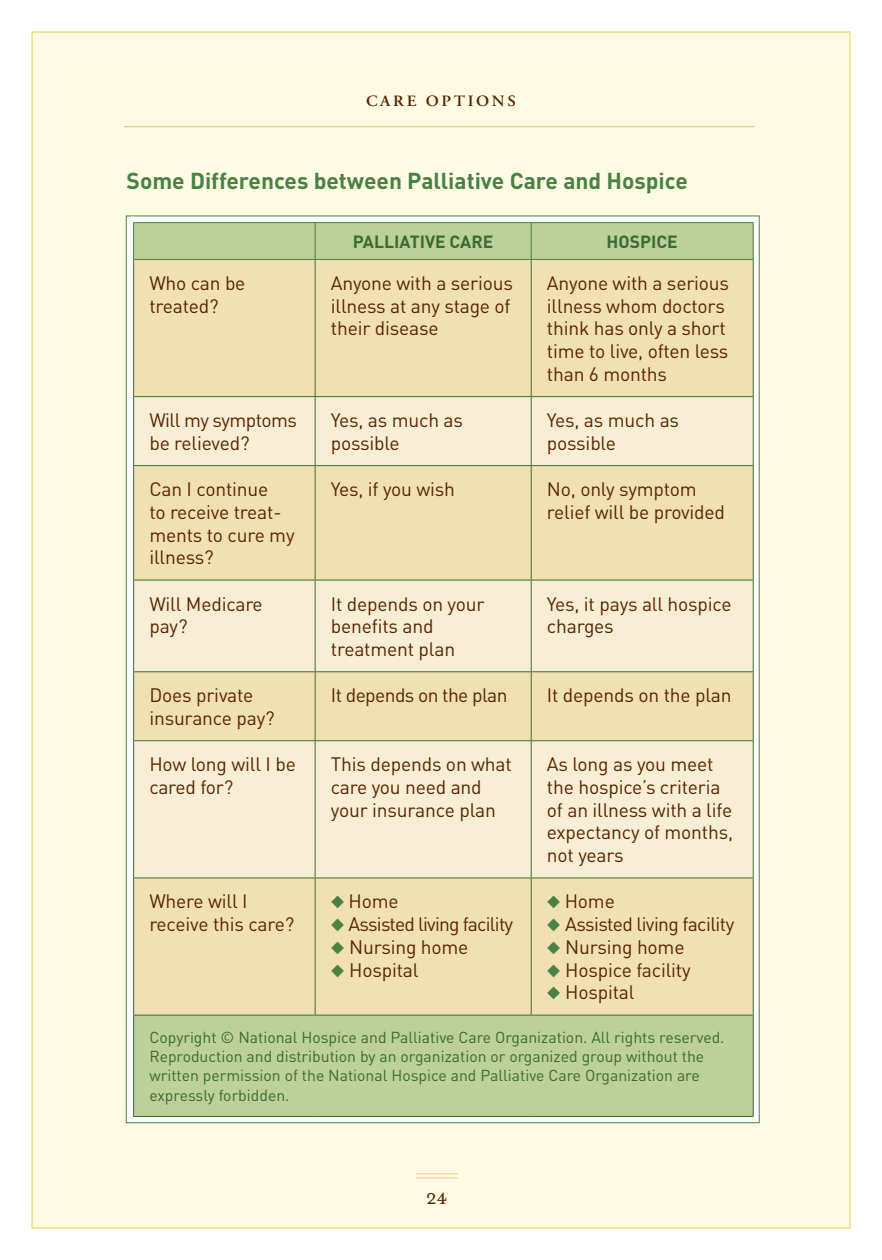
<style>
.page{position:relative;width:882px;height:1260px;background:#fff}
.page>*{position:absolute;margin:0;border:0;box-sizing:border-box;transform-origin:0 0}
.t1{font:24.5px "Mrs Eaves Small Caps";color:#572500}
.t2{font:700 22.75px "DINOT";color:#488143}
.t3{font:19.25px/22.8px "DINOT";letter-spacing:-.01em;color:#572500}
.t4{font:19.25px/22.8px "DINOT";letter-spacing:-.03em;color:#572500}
.t5{font:19.25px "DINOT";letter-spacing:-.04em;color:#572500}
.t6{font:700 17.5px "DINOT";color:#3a6b36}
.t7{font:15.75px/19.2px "DINOT";color:#3a6b36}
.t8{font:600 15.75px "Adobe Garamond Pro";letter-spacing:.16em;color:#572500;scale:1.05 1}
.s1{color:#488143}
</style>
<div class="page">
<div style="left:32px;top:32px;width:818px;height:1196px;background:#fdfbe3;border:1px solid #e9e18d"></div>
<hr style="left:416px;top:1177px;width:42px;height:1px;background:#e8cd85">
<hr style="left:416px;top:1173px;width:42px;height:1px;background:#e8cd85">
<hr style="left:124px;top:126px;width:630px;height:1px;background:#e8cd85">
<div style="left:126px;top:216px;width:634px;height:907px;background:#fff;border:1px solid #488143"></div>
<div style="left:134px;top:223px;width:619px;height:893px;background:#bcd098"></div>
<div style="left:134px;top:260px;width:619px;height:755px;background:#f1e0b1"></div>
<svg style="left:134px;top:397px;width:619px;height:481px;background:#f3e7c6"></svg>
<hr style="left:133px;top:260px;width:1px;height:136px;background:#3a6b36">
<hr style="left:315px;top:260px;width:1px;height:136px;background:#3a6b36">
<hr style="left:531px;top:260px;width:1px;height:136px;background:#3a6b36">
<hr style="left:753px;top:260px;width:1px;height:136px;background:#3a6b36">
<hr style="left:133px;top:396px;width:182px;height:1px;background:#3a6b36">
<hr style="left:133px;top:397px;width:1px;height:68px;background:#3a6b36">
<hr style="left:315px;top:396px;width:216px;height:1px;background:#3a6b36">
<hr style="left:315px;top:397px;width:1px;height:68px;background:#3a6b36">
<hr style="left:531px;top:396px;width:223px;height:1px;background:#3a6b36">
<hr style="left:531px;top:397px;width:1px;height:68px;background:#3a6b36">
<hr style="left:753px;top:397px;width:1px;height:68px;background:#3a6b36">
<hr style="left:133px;top:465px;width:182px;height:1px;background:#3a6b36">
<hr style="left:133px;top:466px;width:1px;height:114px;background:#3a6b36">
<hr style="left:315px;top:465px;width:216px;height:1px;background:#3a6b36">
<hr style="left:315px;top:466px;width:1px;height:114px;background:#3a6b36">
<hr style="left:531px;top:465px;width:223px;height:1px;background:#3a6b36">
<hr style="left:531px;top:466px;width:1px;height:114px;background:#3a6b36">
<hr style="left:753px;top:466px;width:1px;height:114px;background:#3a6b36">
<hr style="left:133px;top:580px;width:182px;height:1px;background:#3a6b36">
<hr style="left:133px;top:581px;width:1px;height:90px;background:#3a6b36">
<hr style="left:315px;top:580px;width:216px;height:1px;background:#3a6b36">
<hr style="left:315px;top:581px;width:1px;height:90px;background:#3a6b36">
<hr style="left:531px;top:580px;width:223px;height:1px;background:#3a6b36">
<hr style="left:531px;top:581px;width:1px;height:90px;background:#3a6b36">
<hr style="left:753px;top:581px;width:1px;height:90px;background:#3a6b36">
<hr style="left:133px;top:671px;width:182px;height:1px;background:#3a6b36">
<hr style="left:133px;top:672px;width:1px;height:68px;background:#3a6b36">
<hr style="left:315px;top:671px;width:216px;height:1px;background:#3a6b36">
<hr style="left:315px;top:672px;width:1px;height:68px;background:#3a6b36">
<hr style="left:531px;top:671px;width:223px;height:1px;background:#3a6b36">
<hr style="left:531px;top:672px;width:1px;height:68px;background:#3a6b36">
<hr style="left:753px;top:672px;width:1px;height:68px;background:#3a6b36">
<hr style="left:133px;top:740px;width:182px;height:1px;background:#3a6b36">
<hr style="left:133px;top:741px;width:1px;height:137px;background:#3a6b36">
<hr style="left:315px;top:740px;width:216px;height:1px;background:#3a6b36">
<hr style="left:315px;top:741px;width:1px;height:137px;background:#3a6b36">
<hr style="left:531px;top:740px;width:223px;height:1px;background:#3a6b36">
<hr style="left:531px;top:741px;width:1px;height:137px;background:#3a6b36">
<hr style="left:753px;top:741px;width:1px;height:137px;background:#3a6b36">
<hr style="left:133px;top:878px;width:182px;height:1px;background:#3a6b36">
<hr style="left:133px;top:878px;width:1px;height:137px;background:#3a6b36">
<hr style="left:315px;top:878px;width:216px;height:1px;background:#3a6b36">
<hr style="left:315px;top:878px;width:1px;height:137px;background:#3a6b36">
<hr style="left:531px;top:878px;width:223px;height:1px;background:#3a6b36">
<hr style="left:531px;top:878px;width:1px;height:137px;background:#3a6b36">
<hr style="left:753px;top:878px;width:1px;height:137px;background:#3a6b36">
<hr style="left:133px;top:1015px;width:182px;height:1px;background:#3a6b36">
<hr style="left:133px;top:1016px;width:1px;height:100px;background:#3a6b36">
<hr style="left:315px;top:1015px;width:216px;height:1px;background:#3a6b36">
<hr style="left:531px;top:1015px;width:223px;height:1px;background:#3a6b36">
<hr style="left:753px;top:1016px;width:1px;height:100px;background:#3a6b36">
<hr style="left:133px;top:1116px;width:182px;height:1px;background:#3a6b36">
<hr style="left:315px;top:1116px;width:216px;height:1px;background:#3a6b36">
<hr style="left:531px;top:1116px;width:223px;height:1px;background:#3a6b36">
<hr style="left:133px;top:222px;width:182px;height:1px;background:#488143">
<hr style="left:133px;top:223px;width:1px;height:36px;background:#488143">
<hr style="left:315px;top:222px;width:216px;height:1px;background:#488143">
<hr style="left:315px;top:223px;width:1px;height:36px;background:#488143">
<hr style="left:531px;top:222px;width:223px;height:1px;background:#488143">
<hr style="left:531px;top:223px;width:1px;height:36px;background:#488143">
<hr style="left:753px;top:223px;width:1px;height:36px;background:#488143">
<hr style="left:133px;top:259px;width:182px;height:1px;background:#488143">
<hr style="left:315px;top:259px;width:216px;height:1px;background:#488143">
<hr style="left:531px;top:259px;width:223px;height:1px;background:#488143">
<p class="t8" style="left:366px;top:92px;width:144px">CARE OPTIONS</p>
<p class="t2" style="left:127px;top:166px;width:563px">Some Differences between Palliative Care and Hospice</p>
<p class="t6" style="left:353px;top:230px;width:142px">PALLIATIVE CARE</p>
<p class="t6" style="left:607px;top:230px;width:73px">HOSPICE</p>
<p class="t3" style="left:149px;top:271px;width:98px">Who can be treated?</p>
<p class="t3" style="left:331px;top:271px;width:184px">Anyone with a serious illness at any stage of their disease</p>
<p class="t3" style="left:547px;top:271px;width:184px">Anyone with a serious illness whom doctors think has only a short time to live, often less than 6 months</p>
<p class="t4" style="left:149px;top:408px;width:149px">Will my symptoms be relieved?</p>
<p class="t3" style="left:331px;top:408px;width:134px">Yes, as much as possible</p>
<p class="t3" style="left:547px;top:408px;width:134px">Yes, as much as possible</p>
<p class="t3" style="left:149px;top:477px;width:147px">Can I continue<br>to receive treat&shy;ments to cure my illness?</p>
<p class="t3" style="left:331px;top:477px;width:126px">Yes, if you wish</p>
<p class="t3" style="left:547px;top:477px;width:180px">No, only symptom relief will be provided</p>
<p class="t3" style="left:149px;top:591px;width:115px">Will Medicare pay?</p>
<p class="t3" style="left:331px;top:591px;width:155px">It depends on your benefits and treatment plan</p>
<p class="t3" style="left:547px;top:591px;width:186px">Yes, it pays all hospice charges</p>
<p class="t3" style="left:149px;top:683px;width:127px">Does private insurance pay?</p>
<p class="t4" style="left:331px;top:683px;width:178px">It depends on the plan</p>
<p class="t3" style="left:547px;top:683px;width:186px">It depends on the plan</p>
<p class="t3" style="left:149px;top:752px;width:148px">How long will I be cared for?</p>
<p class="t3" style="left:331px;top:752px;width:183px">This depends on what care you need and your insurance plan</p>
<p class="t3" style="left:547px;top:752px;width:175px">As long as you meet the hospice’s criteria</p>
<p class="t3" style="left:547px;top:798px;width:188px;text-align:justify">of an illness with a life expectancy of months, not years</p>
<p class="t3" style="left:149px;top:889px;width:146px">Where will I receive this care?</p>
<p class="t3" style="left:331px;top:889px;width:69px"><span class="s1">◆</span> Home</p>
<p class="t3" style="left:547px;top:889px;width:69px"><span class="s1">◆</span> Home</p>
<p class="t4" style="left:547px;top:912px;width:189px"><span class="s1">◆</span> Assisted living facility</p>
<p class="t3" style="left:547px;top:935px;width:139px"><span class="s1">◆</span> Nursing home</p>
<p class="t3" style="left:547px;top:958px;width:145px"><span class="s1">◆</span> Hospice facility</p>
<p class="t3" style="left:547px;top:980px;width:89px"><span class="s1">◆</span> Hospital</p>
<p class="t7" style="left:149px;top:1027px;width:577px">Copyright © National Hospice and Palliative Care Organization. All rights reserved.<br>Reproduction and distribution by an organization or organized group without the written permission of the National Hospice and Palliative Care Organization are expressly forbidden.</p>
<p class="t5" style="left:331px;top:911px;width:184px"><span class="s1">◆</span> Assisted living facility</p>
<p class="t3" style="left:331px;top:935px;width:139px"><span class="s1">◆</span> Nursing home</p>
<p class="t3" style="left:331px;top:958px;width:89px"><span class="s1">◆</span> Hospital</p>
<p class="t1" style="left:426px;top:1184px;width:24px">24</p>
<p class="t1" style="left:430px;top:1184px;width:24px">24</p>
</div>
